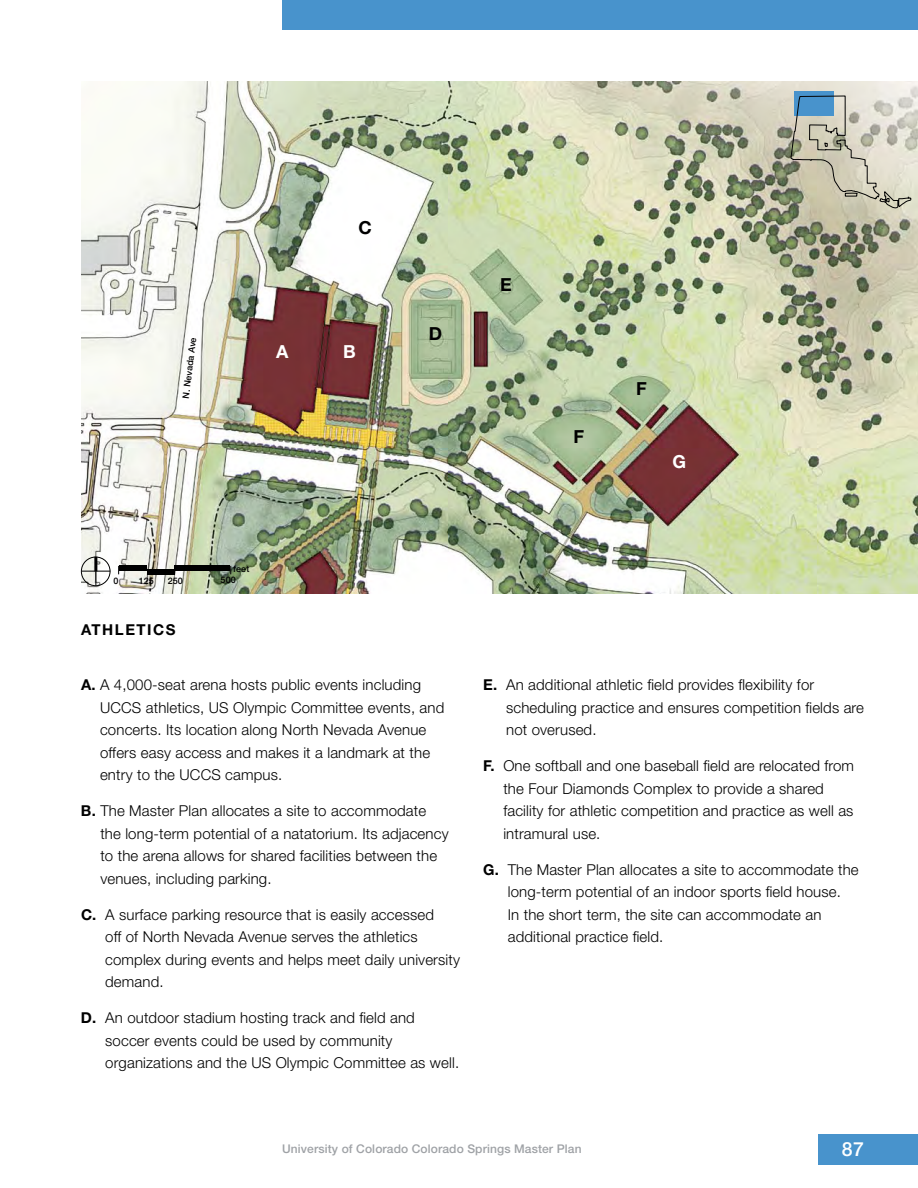
<style>
.page{position:relative;width:918px;height:1188px;background:#fff}
.page>*{position:absolute;margin:0;border:0;box-sizing:border-box;transform-origin:0 0}
.t1{font:500 19.5px "Helvetica Neue LT Std";color:#fff}
.t2{font:700 18px "Helvetica Neue LT Std";color:#000}
.t3{font:700 18px "Helvetica Neue LT Std";color:#fff}
.t4{font:300 15px/22.5px "Helvetica Neue LT Std";letter-spacing:.01em;color:#000}
.t5{font:700 15px "Helvetica Neue LT Std";color:#000}
.t6{font:500 12px "Helvetica Neue LT Std";letter-spacing:.01em;color:#9fa2a6}
.t7{font:500 9px "Helvetica Neue LT Std";letter-spacing:.01em;color:#000}
.s1{font-weight:700}
</style>
<div class="page">
<div style="left:282px;top:0;width:636px;height:30px;background:#4893cc"></div>
<div style="left:819px;top:1134px;width:99px;height:30px;background:#4893cc"></div>
<img style="left:81px;top:81px;width:837px;height:513px">
<div style="left:794px;top:91px;width:40px;height:25px;background:#4893cc"></div>
<svg style="left:790px;top:95px;width:122px;height:114px;background:#c1c2b5"></svg>
<div style="left:81px;top:557px;width:29px;height:29px;border:1px solid #000;border-radius:50%"></div>
<hr style="left:94px;top:557px;width:3px;height:14px;background:#000">
<svg style="left:82px;top:571px;width:28px;height:15px"></svg>
<div style="left:147px;top:569px;width:28px;height:5px;background:#000"></div>
<div style="left:119px;top:566px;width:28px;height:5px;background:#000"></div>
<div style="left:175px;top:566px;width:55px;height:5px;background:#000"></div>
<p class="t7" style="left:180px;top:397px;width:63px;rotate:-83deg">N. Nevada Ave</p>
<p class="t2" style="left:358px;top:216px;width:15px">C</p>
<p class="t3" style="left:276px;top:340px;width:14px">A</p>
<p class="t3" style="left:343px;top:340px;width:14px">B</p>
<p class="t2" style="left:429px;top:323px;width:15px">D</p>
<p class="t2" style="left:500px;top:274px;width:13px">E</p>
<p class="t2" style="left:574px;top:425px;width:12px">F</p>
<p class="t2" style="left:636px;top:378px;width:12px">F</p>
<p class="t3" style="left:673px;top:450px;width:15px">G</p>
<p class="t7" style="left:233px;top:564px;width:18px">feet</p>
<p class="t7" style="left:113px;top:575px;width:7px">0</p>
<p class="t7" style="left:139px;top:575px;width:17px">125</p>
<p class="t7" style="left:168px;top:575px;width:17px">250</p>
<p class="t7" style="left:221px;top:575px;width:17px">500</p>
<p class="t5" style="left:81px;top:620px;width:12px">ATHLETICS</p>
<p class="t4" style="left:100px;top:673px;width:346px;text-indent:-19px"><span class="s1">A.</span> A 4,000-seat arena hosts public events including UCCS athletics, US Olympic Committee events, and concerts. Its location along North Nevada Avenue offers easy access and makes it a landmark at the entry to the UCCS campus.</p>
<p class="t4" style="left:100px;top:799px;width:350px;text-indent:-19px"><span class="s1">B.</span> The Master Plan allocates a site to accommodate the long-term potential of a natatorium. Its adjacency to the arena allows for shared facilities between the venues, including parking.</p>
<p class="t4" style="left:105px;top:903px;width:356px;text-indent:-24px"><span class="s1">C.</span> A surface parking resource that is easily accessed<br>off of North Nevada Avenue serves the athletics complex during events and helps meet daily university demand.</p>
<p class="t4" style="left:105px;top:1006px;width:355px;text-indent:-24px"><span class="s1">D.</span> An outdoor stadium hosting track and field and soccer events could be used by community organizations and the US Olympic Committee as well.</p>
<p class="t4" style="left:506px;top:673px;width:359px;text-indent:-23px"><span class="s1">E.</span> An additional athletic field provides flexibility for scheduling practice and ensures competition fields are not overused.</p>
<p class="t4" style="left:503px;top:754px;width:352px;text-indent:-20px"><span class="s1">F.</span> One softball and one baseball field are relocated from the Four Diamonds Complex to provide a shared facility for athletic competition and practice as well as intramural use.</p>
<p class="t4" style="left:508px;top:858px;width:352px;text-indent:-24px"><span class="s1">G.</span> The Master Plan allocates a site to accommodate the long-term potential of an indoor sports field house.<br>In the short term, the site can accommodate an additional practice field.</p>
<p class="t6" style="left:282px;top:1141px;width:301px">University of Colorado Colorado Springs Master Plan</p>
<h1 class="t1" style="left:842px;top:1137px;width:24px">87</h1>
</div>
